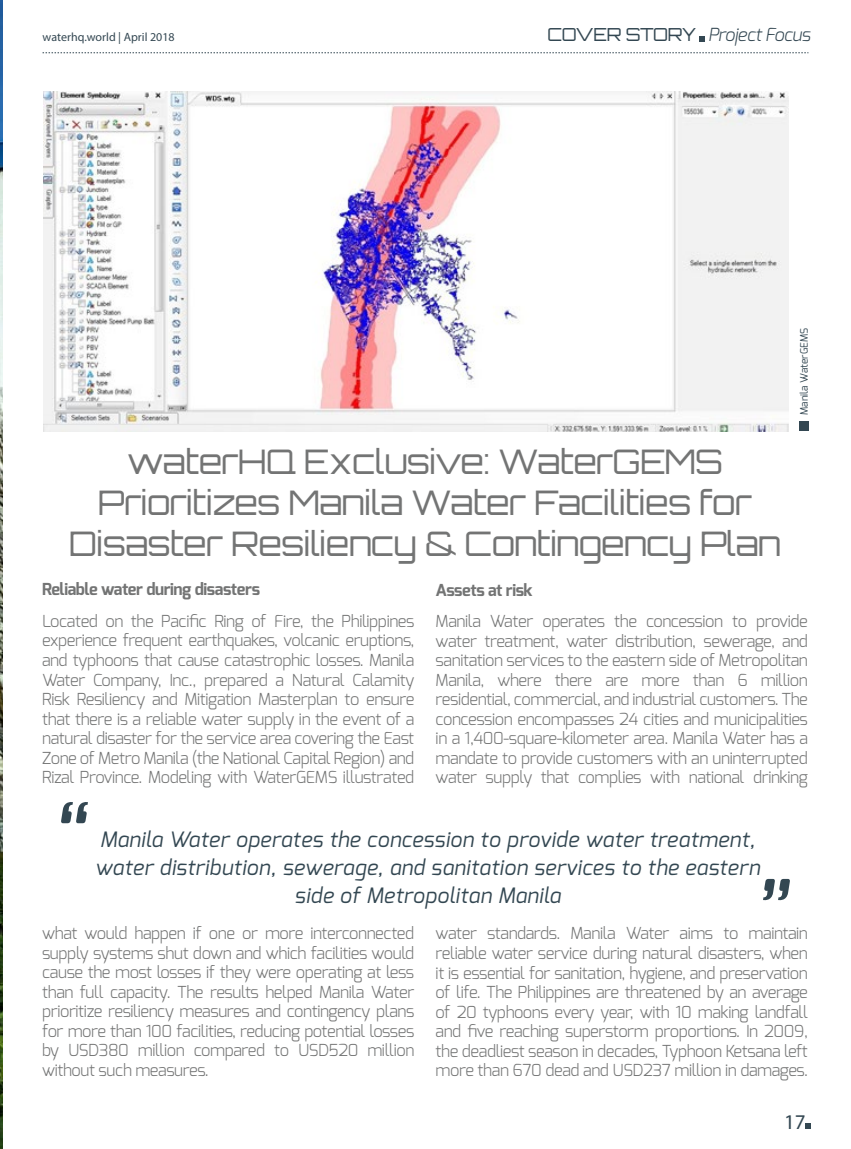
<style>
.page{position:relative;width:851px;height:1149px;background:#fff}
.page>*{position:absolute;margin:0;border:0;box-sizing:border-box;transform-origin:0 0}
.t1{font:italic 300 108px "Exo";color:#334752}
.t2{font:33.9px/40.7px "Orbitron";letter-spacing:-.02em;color:#737474;text-align:center}
.t3{font:italic 21.15px/28.2px "Exo";letter-spacing:.02em;color:#334752;text-align:center}
.t4{font:21px "Myriad Pro";color:#334752}
.t5{font:italic 300 18px "Exo";letter-spacing:-.025em;color:#334752}
.t6{font:300 16.5px/19.5px "Exo";letter-spacing:-.025em;color:#737474;text-align:justify}
.t7{font:700 16.5px "Exo";letter-spacing:-.025em;color:#737474}
.t8{font:12px "Myriad Pro";color:#334752}
.t9{font:10.35px "Exo";color:#334752}
.s1{font-family:"Orbitron";font-weight:400;font-style:normal}
</style>
<div class="page">
<svg style="left:43px;top:52px;width:765px;height:1px"></svg>
<svg style="left:805px;top:1123px;width:5px;height:5px"></svg>
<svg style="left:699px;top:36px;width:5px;height:5px"></svg>
<img style="left:0;top:0;width:2px;height:1148px">
<img style="left:43px;top:91px;width:745px;height:340px">
<div style="left:799px;top:421px;width:9px;height:9px;background:#334752"></div>
<p class="t8" style="left:43px;top:30px;width:133px">waterhq.world | April 2018</p>
<p class="t5" style="left:547px;top:23px;width:264px"><span class="s1">COVER STORY</span> Project Focus</p>
<p class="t9" style="left:797px;top:414px;width:88px;rotate:-90deg">Manila WaterGEMS</p>
<h2 class="t2" style="left:69px;top:441px;width:714px">waterHQ Exclusive: WaterGEMS<br>Prioritizes Manila Water Facilities for<br>Disaster Resiliency &amp; Contingency Plan</h2>
<p class="t7" style="left:435px;top:579px;width:99px">Assets at risk</p>
<p class="t6" style="left:435px;top:611px;width:374px">Manila Water operates the concession to provide water treatment, water distribution, sewerage, and sanitation services to the eastern side of Metropolitan Manila, where there are more than 6 million residential, commercial, and industrial customers. The concession encompasses 24 cities and municipalities in a 1,400-square-kilometer area. Manila Water has a mandate to provide customers with an uninterrupted water supply that complies with national drinking</p>
<p class="t7" style="left:42px;top:578px;width:219px">Reliable water during disasters</p>
<p class="t6" style="left:42px;top:611px;width:374px">Located on the Pacific Ring of Fire, the Philippines experience frequent earthquakes, volcanic eruptions, and typhoons that cause catastrophic losses. Manila Water Company, Inc., prepared a Natural Calamity Risk Resiliency and Mitigation Masterplan to ensure that there is a reliable water supply in the event of a natural disaster for the service area covering the East Zone of Metro Manila (the National Capital Region) and Rizal Province. Modeling with WaterGEMS illustrated</p>
<h1 class="t1" style="left:44px;top:772px;width:40px">“</h1>
<p class="t3" style="left:95px;top:824px;width:666px">Manila Water operates the concession to provide water treatment, water distribution, sewerage, and sanitation services to the eastern side of Metropolitan Manila</p>
<h1 class="t1" style="left:806px;top:929px;width:40px;rotate:-180deg">“</h1>
<p class="t6" style="left:42px;top:923px;width:374px">what would happen if one or more interconnected supply systems shut down and which facilities would cause the most losses if they were operating at less than full capacity. The results helped Manila Water prioritize resiliency measures and contingency plans for more than 100 facilities, reducing potential losses by USD380 million compared to USD520 million without such measures.</p>
<p class="t6" style="left:435px;top:923px;width:374px">water standards. Manila Water aims to maintain reliable water service during natural disasters, when it is essential for sanitation, hygiene, and preservation of life. The Philippines are threatened by an average of 20 typhoons every year, with 10 making landfall and five reaching superstorm proportions. In 2009, the deadliest season in decades, Typhoon Ketsana left more than 670 dead and USD237 million in damages.</p>
<p class="t4" style="left:783px;top:1108px;width:23px">17</p>
</div>
